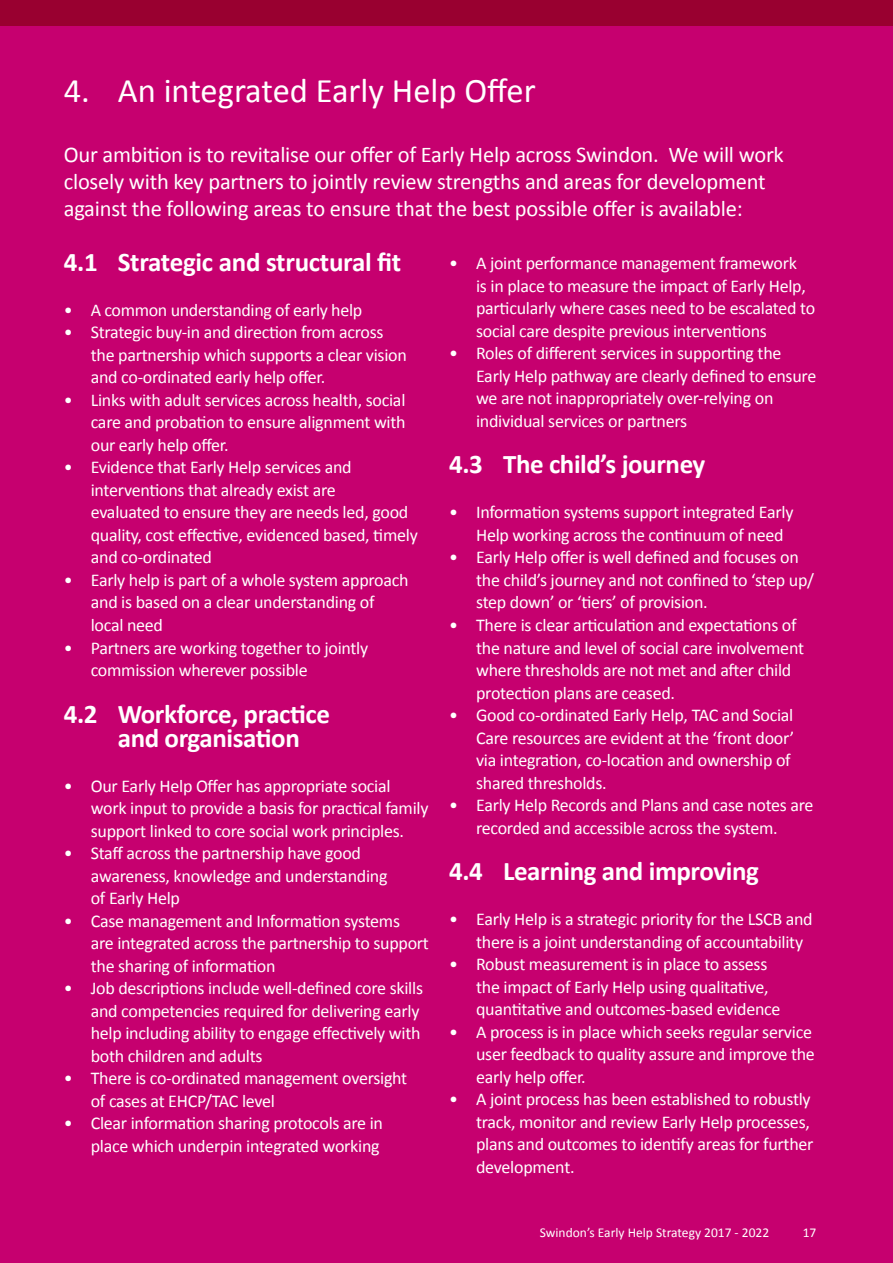
<style>
.page{position:relative;width:893px;height:1263px;background:#c6006f}
.page>*{position:absolute;margin:0;border:0;box-sizing:border-box;transform-origin:0 0}
.t1{font:34.5px "Calibri";color:#fff}
.t2{font:700 27px/24px "Calibri";letter-spacing:-.015em;color:#fff}
.t3{font:22.5px/27px "Calibri";letter-spacing:-.01em;color:#fff}
.t4{font:18px/22.5px "Calibri";letter-spacing:-.015em;color:#fff}
.t5{font:13.5px "Calibri";color:#fff}
</style>
<div class="page">
<div style="left:0;top:0;width:893px;height:26px;background:#990030"></div>
<h1 class="t1" style="left:64px;top:69px;width:474px">4. An integrated Early Help Offer</h1>
<p class="t3" style="left:64px;top:141px;width:722px">Our ambition is to revitalise our offer of Early Help across Swindon. We will work closely with key partners to jointly review strengths and areas for development against the following areas to ensure that the best possible offer is available:</p>
<h2 class="t2" style="left:64px;top:250px;width:339px">4.1 Strategic and structural fit</h2>
<p class="t4" style="left:64px;top:299px;width:300px">• A common understanding of early help</p>
<p class="t4" style="left:91px;top:321px;width:318px;text-indent:-27px">• Strategic buy-in and direction from across the partnership which supports a clear vision and co-ordinated early help offer.</p>
<p class="t4" style="left:91px;top:389px;width:316px;text-align:justify;text-indent:-27px">• Links with adult services across health, social care and probation to ensure alignment with our early help offer.</p>
<p class="t4" style="left:91px;top:456px;width:329px;text-indent:-27px">• Evidence that Early Help services and interventions that already exist are<br>evaluated to ensure they are needs led, good quality, cost effective, evidenced based, timely and co-ordinated</p>
<p class="t4" style="left:91px;top:569px;width:319px;text-indent:-27px">• Early help is part of a whole system approach and is based on a clear understanding of local need</p>
<p class="t4" style="left:91px;top:636px;width:279px;text-indent:-27px">• Partners are working together to jointly commission wherever possible</p>
<h2 class="t2" style="left:118px;top:701px;width:214px;text-indent:-54px">4.2 Workforce, practice and organisation</h2>
<p class="t4" style="left:91px;top:774px;width:339px;text-indent:-27px">• Our Early Help Offer has appropriate social work input to provide a basis for practical family support linked to core social work principles.</p>
<p class="t4" style="left:91px;top:842px;width:298px;text-indent:-27px">• Staff across the partnership have good awareness, knowledge and understanding of Early Help</p>
<p class="t4" style="left:91px;top:909px;width:340px;text-indent:-27px">• Case management and Information systems<br>are integrated across the partnership to support the sharing of information</p>
<p class="t4" style="left:91px;top:977px;width:334px;text-indent:-27px">• Job descriptions include well-defined core skills and competencies required for delivering early help including ability to engage effectively with both children and adults</p>
<p class="t4" style="left:91px;top:1067px;width:318px;text-indent:-27px">• There is co-ordinated management oversight of cases at EHCP/TAC level</p>
<p class="t4" style="left:64px;top:1112px;width:321px;text-align:right">• Clear information sharing protocols are in place which underpin integrated working</p>
<p class="t4" style="left:476px;top:252px;width:341px;text-indent:-27px">• A joint performance management framework<br>is in place to measure the impact of Early Help, particularly where cases need to be escalated to social care despite previous interventions</p>
<p class="t4" style="left:476px;top:342px;width:342px;text-indent:-27px">• Roles of different services in supporting the Early Help pathway are clearly defined to ensure we are not inappropriately over-relying on individual services or partners</p>
<h2 class="t2" style="left:449px;top:452px;width:258px">4.3 The child’s journey</h2>
<p class="t4" style="left:476px;top:501px;width:319px;text-indent:-27px">• Information systems support integrated Early<br>Help working across the continuum of need</p>
<p class="t4" style="left:476px;top:546px;width:339px;text-indent:-27px">• Early Help offer is well defined and focuses on the child’s journey and not confined to ‘step up/ step down’ or ‘tiers’ of provision.</p>
<p class="t4" style="left:476px;top:614px;width:329px;text-indent:-27px">• There is clear articulation and expectations of the nature and level of social care involvement where thresholds are not met and after child protection plans are ceased.</p>
<p class="t4" style="left:476px;top:704px;width:320px;text-indent:-27px">• Good co-ordinated Early Help, TAC and Social Care resources are evident at the ‘front door’ via integration, co-location and ownership of shared thresholds.</p>
<p class="t4" style="left:449px;top:794px;width:366px;text-align:center">• Early Help Records and Plans and case notes are recorded and accessible across the system.</p>
<h2 class="t2" style="left:449px;top:859px;width:311px">4.4 Learning and improving</h2>
<p class="t4" style="left:476px;top:908px;width:338px;text-indent:-27px">• Early Help is a strategic priority for the LSCB and there is a joint understanding of accountability</p>
<p class="t4" style="left:476px;top:953px;width:306px;text-indent:-27px">• Robust measurement is in place to assess the impact of Early Help using qualitative, quantitative and outcomes-based evidence</p>
<p class="t4" style="left:476px;top:1020px;width:340px;text-indent:-27px">• A process is in place which seeks regular service user feedback to quality assure and improve the early help offer.</p>
<p class="t4" style="left:476px;top:1088px;width:339px;text-indent:-27px">• A joint process has been established to robustly track, monitor and review Early Help processes, plans and outcomes to identify areas for further development.</p>
<p class="t5" style="left:540px;top:1224px;width:231px">Swindon’s Early Help Strategy 2017 - 2022</p>
<p class="t5" style="left:803px;top:1224px;width:15px">17</p>
</div>
